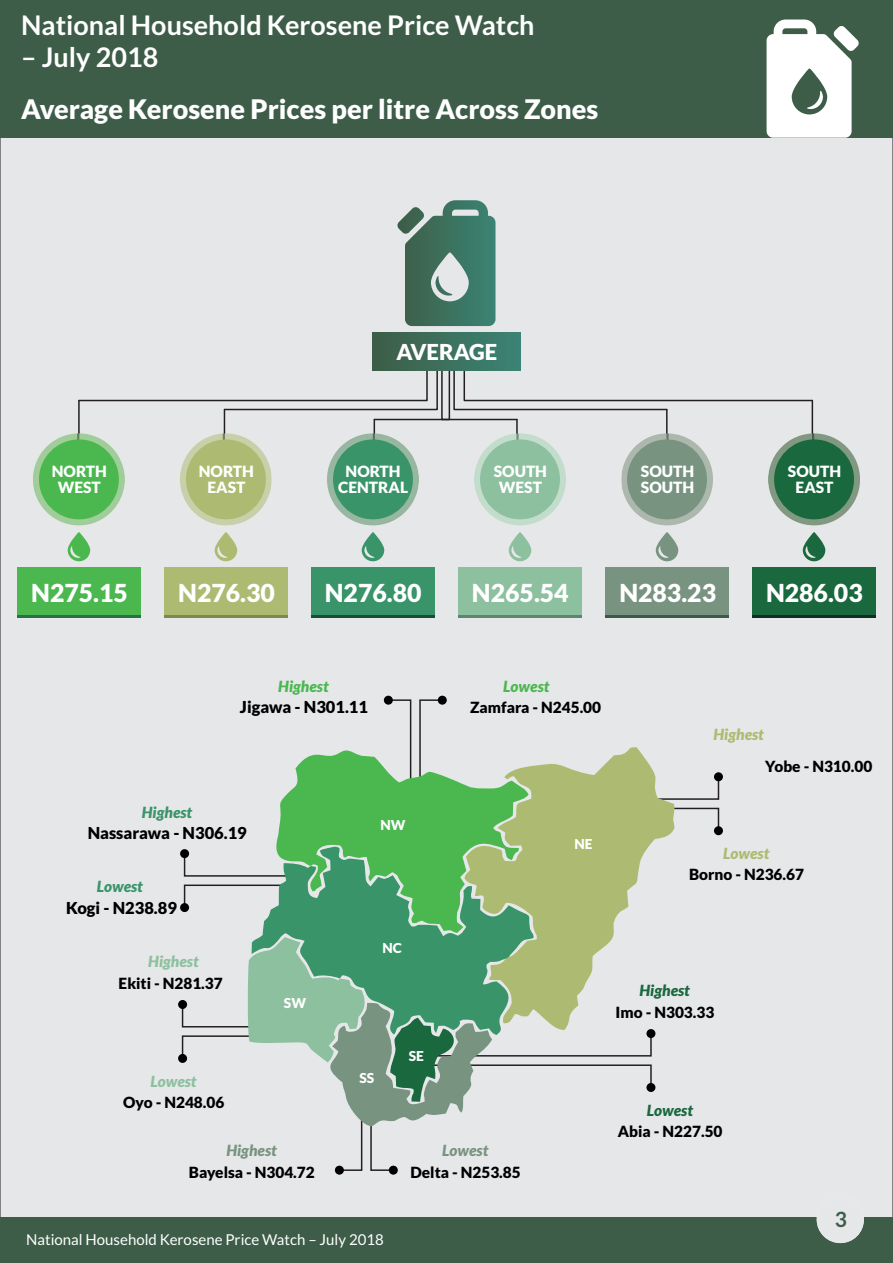
<style>
.page{position:relative;width:893px;height:1263px;background:#fff}
.page>*{position:absolute;margin:0;border:0;box-sizing:border-box;transform-origin:0 0}
.t1{font:700 27px "Lato";color:#fff}
.t2{font:900 27px "Lato";color:#fff}
.t3{font:900 24.9px "Lato";color:#fff}
.t4{font:900 22.05px "Lato";color:#fff}
.t5{font:700 21px "Lato";color:#3d5d48}
.t6{font:900 16.5px "Lato";color:#000}
.t7{font:900 15.6px/16.5px "Lato";color:#fff;text-align:center}
.t8{font:900 15.45px "Lato";color:#000}
.t9{font:italic 900 15.45px "Lato";color:#acbb71}
.t10{font:italic 900 15.45px "Lato";color:#8dc09f}
.t11{font:italic 900 15.45px "Lato";color:#789480}
.t12{font:italic 900 15.45px "Lato";color:#19683e}
.t13{font:italic 900 15.45px "Lato";color:#399469}
.t14{font:italic 900 15.45px "Lato";color:#4ab84f}
.t15{font:15px "Lato";color:#fff}
.t16{font:900 13.65px "Lato";color:#fff}
</style>
<div class="page">
<div style="left:0;top:138px;width:893px;height:1080px;background:#e6e7e9"></div>
<svg style="left:675px;top:807px;width:45px;height:23px"></svg>
<svg style="left:675px;top:777px;width:45px;height:23px"></svg>
<div style="left:714px;top:772px;width:9px;height:9px;background:#000;border-radius:50%"></div>
<div style="left:714px;top:826px;width:9px;height:9px;background:#000;border-radius:50%"></div>
<svg style="left:389px;top:699px;width:23px;height:47px"></svg>
<svg style="left:418px;top:699px;width:24px;height:47px"></svg>
<div style="left:438px;top:696px;width:9px;height:9px;background:#000;border-radius:50%"></div>
<div style="left:384px;top:696px;width:9px;height:9px;background:#000;border-radius:50%"></div>
<div style="left:389px;top:1166px;width:9px;height:9px;background:#000;border-radius:50%"></div>
<div style="left:335px;top:1166px;width:9px;height:9px;background:#000;border-radius:50%"></div>
<div style="left:178px;top:1000px;width:9px;height:9px;background:#000;border-radius:50%"></div>
<div style="left:178px;top:1054px;width:9px;height:9px;background:#000;border-radius:50%"></div>
<svg style="left:183px;top:884px;width:69px;height:23px;background:#d6d6d8"></svg>
<svg style="left:183px;top:854px;width:69px;height:23px;background:#d6d6d8"></svg>
<div style="left:180px;top:849px;width:9px;height:9px;background:#000;border-radius:50%"></div>
<div style="left:180px;top:903px;width:9px;height:9px;background:#000;border-radius:50%"></div>
<svg style="left:529px;top:747px;width:146px;height:284px;background:#bec997"></svg>
<svg style="left:252px;top:846px;width:283px;height:91px;background:#9dbfa7"></svg>
<svg style="left:270px;top:746px;width:259px;height:187px;background:#6fba77"></svg>
<svg style="left:181px;top:937px;width:471px;height:235px;background:#b4c9bb"></svg>
<div style="left:646px;top:1029px;width:9px;height:9px;background:#000;border-radius:50%"></div>
<div style="left:646px;top:1083px;width:9px;height:9px;background:#000;border-radius:50%"></div>
<hr style="left:78px;top:400px;width:2px;height:49px;background:#231f20">
<hr style="left:224px;top:409px;width:1px;height:45px;background:#231f20">
<hr style="left:374px;top:419px;width:1px;height:35px;background:#231f20">
<hr style="left:812px;top:400px;width:1px;height:49px;background:#231f20">
<hr style="left:666px;top:409px;width:2px;height:45px;background:#231f20">
<svg style="left:77px;top:358px;width:737px;height:63px;background:#d9dadc"></svg>
<hr style="left:516px;top:419px;width:2px;height:35px;background:#231f20">
<div style="left:373px;top:333px;width:147px;height:38px;background:linear-gradient(to right,#3d5d47,#3b8474)"></div>
<div style="left:17px;top:568px;width:123px;height:50px;background:#4ab84f"></div>
<div style="left:164px;top:568px;width:123px;height:50px;background:#acbb71"></div>
<div style="left:311px;top:568px;width:123px;height:50px;background:#399469"></div>
<div style="left:458px;top:568px;width:123px;height:50px;background:#8dc09f"></div>
<div style="left:605px;top:568px;width:123px;height:50px;background:#789480"></div>
<div style="left:752px;top:568px;width:124px;height:50px;background:#19683e"></div>
<hr style="left:17px;top:615px;width:123px;height:3px;background:#287147">
<hr style="left:164px;top:615px;width:123px;height:3px;background:#7f874b">
<hr style="left:311px;top:615px;width:123px;height:3px;background:#194e36">
<hr style="left:458px;top:615px;width:123px;height:3px;background:#5e8570">
<hr style="left:605px;top:615px;width:123px;height:3px;background:#40584c">
<hr style="left:752px;top:615px;width:124px;height:3px;background:#122d22">
<img style="left:33px;top:433px;width:92px;height:92px;border-radius:50%">
<div style="left:39px;top:439px;width:80px;height:80px;background:#4ab84f;border-radius:50%"></div>
<img style="left:180px;top:433px;width:92px;height:92px;border-radius:50%">
<div style="left:186px;top:439px;width:80px;height:80px;background:#acbb71;border-radius:50%"></div>
<img style="left:327px;top:433px;width:92px;height:92px;border-radius:50%">
<div style="left:333px;top:439px;width:80px;height:80px;background:#399469;border-radius:50%"></div>
<img style="left:474px;top:433px;width:92px;height:92px;border-radius:50%">
<div style="left:480px;top:439px;width:80px;height:80px;background:#8dc09f;border-radius:50%"></div>
<img style="left:621px;top:433px;width:92px;height:92px;border-radius:50%">
<div style="left:627px;top:439px;width:80px;height:80px;background:#789480;border-radius:50%"></div>
<img style="left:768px;top:433px;width:92px;height:92px;border-radius:50%">
<div style="left:774px;top:439px;width:80px;height:80px;background:#19683e;border-radius:50%"></div>
<svg style="left:68px;top:532px;width:22px;height:29px"></svg>
<svg style="left:215px;top:532px;width:22px;height:29px"></svg>
<svg style="left:362px;top:532px;width:22px;height:29px"></svg>
<svg style="left:509px;top:532px;width:22px;height:29px"></svg>
<svg style="left:656px;top:532px;width:22px;height:29px"></svg>
<svg style="left:803px;top:532px;width:22px;height:29px"></svg>
<svg style="left:397px;top:200px;width:98px;height:126px;background:#678f82"></svg>
<div style="left:0;top:1218px;width:893px;height:45px;background:#3d5d48"></div>
<div style="left:817px;top:1196px;width:47px;height:47px;background:#e6e7e9;border-radius:50%"></div>
<div style="left:0;top:0;width:893px;height:138px;background:#3d5d48"></div>
<svg style="left:767px;top:20px;width:92px;height:118px"></svg>
<h1 class="t1" style="left:21px;top:13px;width:515px">National Household Kerosene Price Watch</h1>
<h1 class="t1" style="left:21px;top:45px;width:139px">– July 2018</h1>
<h1 class="t2" style="left:21px;top:98px;width:579px">Average Kerosene Prices per litre Across Zones</h1>
<h3 class="t4" style="left:396px;top:342px;width:103px">AVERAGE</h3>
<p class="t7" style="left:52px;top:464px;width:57px">NORTH<br>WEST</p>
<p class="t7" style="left:199px;top:464px;width:57px">NORTH<br>EAST</p>
<p class="t7" style="left:338px;top:464px;width:71px">NORTH<br>CENTRAL</p>
<p class="t7" style="left:494px;top:464px;width:55px">SOUTH<br>WEST</p>
<p class="t7" style="left:641px;top:464px;width:55px;text-align:left">SOUTH<br>SOUTH</p>
<p class="t7" style="left:788px;top:464px;width:55px">SOUTH<br>EAST</p>
<h2 class="t3" style="left:31px;top:582px;width:98px">N275.15</h2>
<h2 class="t3" style="left:178px;top:582px;width:98px">N276.30</h2>
<h2 class="t3" style="left:325px;top:582px;width:98px">N276.80</h2>
<h2 class="t3" style="left:472px;top:582px;width:98px">N265.54</h2>
<h2 class="t3" style="left:619px;top:582px;width:98px">N283.23</h2>
<h2 class="t3" style="left:766px;top:582px;width:98px">N286.03</h2>
<p class="t14" style="left:278px;top:679px;width:52px">Highest</p>
<p class="t6" style="left:240px;top:700px;width:130px">Jigawa - N301.11</p>
<p class="t14" style="left:503px;top:679px;width:48px">Lowest</p>
<p class="t8" style="left:470px;top:700px;width:133px">Zamfara - N245.00</p>
<p class="t13" style="left:142px;top:806px;width:52px">Highest</p>
<p class="t6" style="left:88px;top:826px;width:161px">Nassarawa - N306.19</p>
<p class="t13" style="left:97px;top:880px;width:48px">Lowest</p>
<p class="t6" style="left:66px;top:900px;width:112px">Kogi - N238.89</p>
<p class="t10" style="left:148px;top:955px;width:52px">Highest</p>
<p class="t8" style="left:119px;top:976px;width:106px">Ekiti - N281.37</p>
<p class="t10" style="left:150px;top:1074px;width:48px">Lowest</p>
<p class="t8" style="left:123px;top:1095px;width:103px">Oyo - N248.06</p>
<p class="t16" style="left:284px;top:997px;width:24px">SW</p>
<p class="t11" style="left:226px;top:1144px;width:52px">Highest</p>
<p class="t16" style="left:380px;top:818px;width:27px">NW</p>
<p class="t16" style="left:382px;top:941px;width:21px">NC</p>
<p class="t16" style="left:359px;top:1072px;width:16px">SS</p>
<p class="t16" style="left:409px;top:1050px;width:17px">SE</p>
<p class="t11" style="left:442px;top:1144px;width:48px">Lowest</p>
<p class="t16" style="left:575px;top:838px;width:20px">NE</p>
<p class="t8" style="left:189px;top:1165px;width:127px">Bayelsa - N304.72</p>
<p class="t15" style="left:26px;top:1233px;width:359px">National Household Kerosene Price Watch – July 2018</p>
<p class="t8" style="left:410px;top:1165px;width:112px">Delta - N253.85</p>
<p class="t9" style="left:713px;top:727px;width:52px">Highest</p>
<p class="t8" style="left:765px;top:760px;width:109px">Yobe - N310.00</p>
<p class="t9" style="left:723px;top:847px;width:48px">Lowest</p>
<p class="t8" style="left:689px;top:868px;width:116px">Borno - N236.67</p>
<p class="t12" style="left:639px;top:984px;width:52px">Highest</p>
<p class="t8" style="left:616px;top:1005px;width:100px">Imo - N303.33</p>
<p class="t12" style="left:647px;top:1103px;width:48px">Lowest</p>
<p class="t8" style="left:618px;top:1125px;width:106px">Abia - N227.50</p>
<h3 class="t5" style="left:835px;top:1210px;width:14px">13</h3>
</div>
